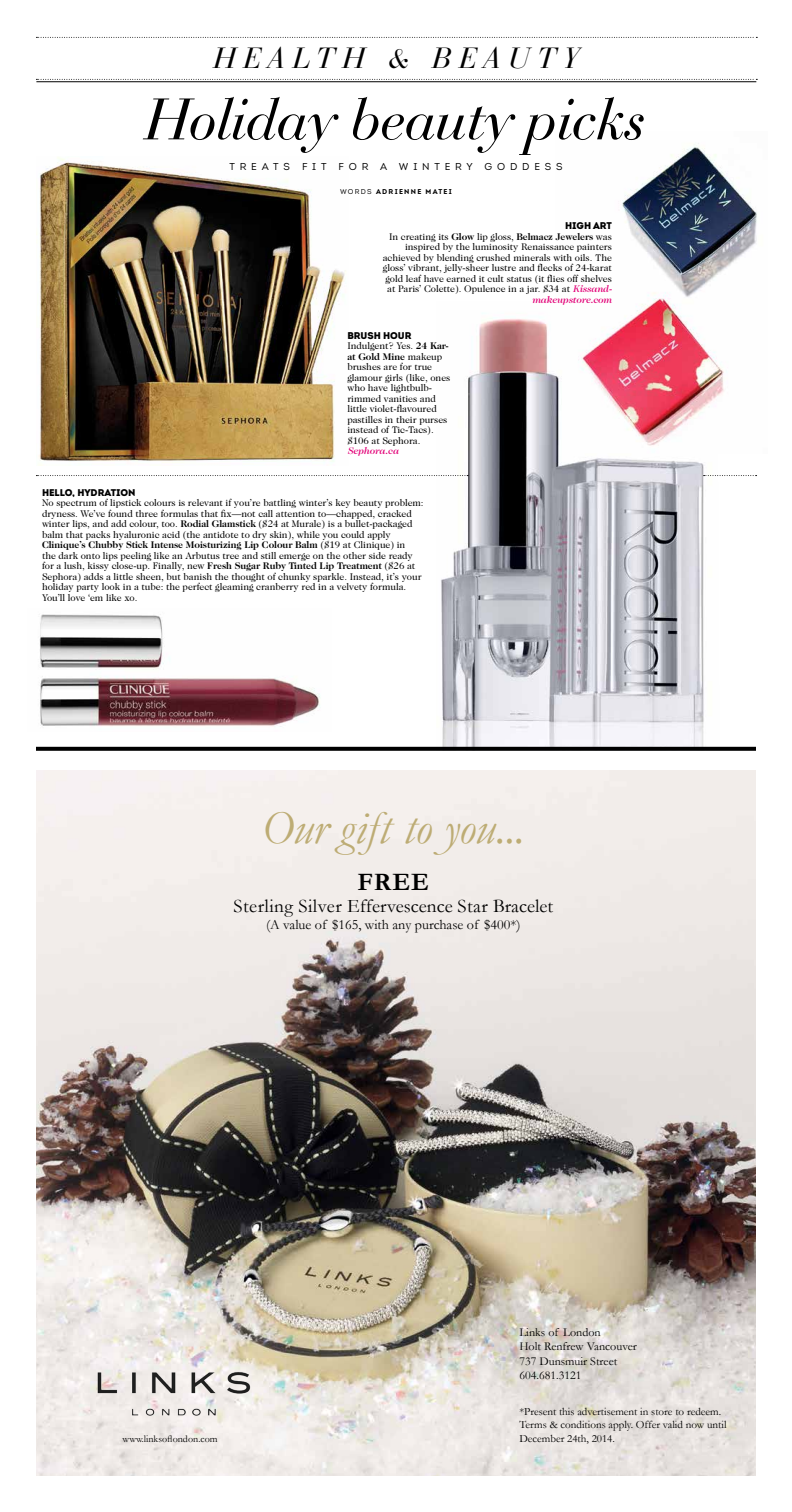
<style>
.page{position:relative;width:792px;height:1512px;background:#fff}
.page>*{position:absolute;margin:0;border:0;box-sizing:border-box;transform-origin:0 0}
.t1{font:italic 58px "Bauer Bodoni";letter-spacing:-.025em;color:#000}
.t2{font:italic 47.5px "Garamond";letter-spacing:-.01em;color:#bdac74}
.t3{font:italic 29px "Bauer Bodoni";letter-spacing:.26em;color:#000}
.t4{font:700 25.2px "Garamond";color:#000}
.t5{font:19.2px "Garamond";color:#000}
.t6{font:14.1px "Garamond";color:#000}
.t7{font:12.1px/14.5px "Garamond";color:#000}
.t8{font:11.1px/13.3px "Garamond";color:#000}
.t9{font:10.1px "Garamond";color:#000}
.t10{font:10px "Intro";letter-spacing:.48em;color:#000}
.t11{font:9.8px/10.5px "Caslon Two Twenty Four";letter-spacing:-.005em;color:#000}
.t12{font:900 9.8px "Intro";letter-spacing:-.005em;color:#000}
.t13{font:italic 500 9.8px "Caslon Two Twenty Four";letter-spacing:-.005em;color:#e20177}
.t14{font:700 7px "Intro";letter-spacing:.18em;color:#000}
.s1{font-weight:400}
.s2{font-weight:700}
.s3{font-weight:500;font-style:italic;color:#e20177}
</style>
<div class="page">
<img style="left:36px;top:157px;width:310px;height:309px">
<img style="left:622px;top:146px;width:135px;height:250px">
<img style="left:436px;top:301px;width:283px;height:446px">
<svg style="left:36px;top:747px;width:720px;height:4px;background:#0c0c0c"></svg>
<svg style="left:36px;top:79px;width:721px;height:1px"></svg>
<svg style="left:36px;top:37px;width:721px;height:1px"></svg>
<svg style="left:36px;top:475px;width:432px;height:1px"></svg>
<svg style="left:704px;top:475px;width:53px;height:1px"></svg>
<hr style="left:36px;top:81px;width:720px;height:1px;background:#000">
<img style="left:39px;top:614px;width:281px;height:113px">
<img style="left:36px;top:770px;width:720px;height:706px">
<img style="left:91px;top:1355px;width:169px;height:71px">
<h3 class="t3" style="left:213px;top:40px;width:366px">HEALTH &amp; BEAUTY</h3>
<h1 class="t1" style="left:145px;top:85px;width:503px">Holiday beauty picks</h1>
<p class="t10" style="left:230px;top:161px;width:334px">TREATS FIT FOR A WINTERY GODDESS</p>
<p class="t14" style="left:340px;top:187px;width:113px"><span class="s1">WORDS</span> ADRIENNE MATEI</p>
<p class="t12" style="left:565px;top:219px;width:48px">HIGH ART</p>
<p class="t11" style="left:383px;top:231px;width:231px;text-align:right">In creating its <span class="s2">Glow</span> lip gloss, <span class="s2">Belmacz Jewelers</span> was inspired by the luminosity Renaissance painters achieved by blending crushed minerals with oils. The gloss’ vibrant, jelly-sheer lustre and flecks of 24-karat gold leaf have earned it cult status (it flies off shelves at Paris’ Colette). Opulence in a jar. $34 at <span class="s3">Kissand&shy;makeupstore.com</span></p>
<p class="t12" style="left:347px;top:329px;width:66px">BRUSH HOUR</p>
<p class="t11" style="left:347px;top:341px;width:105px">Indulgent? Yes. <span class="s2">24 Kar&shy;at Gold Mine</span> makeup brushes are for true glamour girls (like, ones who have lightbulb&shy;rimmed vanities and little violet-flavoured pastilles in their purses instead of Tic-Tacs). $106 at Sephora.</p>
<p class="t13" style="left:347px;top:445px;width:53px">Sephora.ca</p>
<p class="t12" style="left:42px;top:486px;width:95px">HELLO, HYDRATION</p>
<p class="t11" style="left:42px;top:498px;width:383px">No spectrum of lipstick colours is relevant if you’re battling winter’s key beauty problem: dryness. We’ve found three formulas that fix—not call attention to—chapped, cracked winter lips, and add colour, too. <span class="s2">Rodial Glamstick</span> ($24 at Murale) is a bullet-packaged balm that packs hyaluronic acid (the antidote to dry skin), while you could apply <span class="s2">Clinique’s Chubby Stick Intense Moisturizing Lip Colour Balm</span> ($19 at Clinique) in<br>the dark onto lips peeling like an Arbutus tree and still emerge on the other side ready for a lush, kissy close-up. Finally, new <span class="s2">Fresh Sugar Ruby Tinted Lip Treatment</span> ($26 at Sephora) adds a little sheen, but banish the thought of chunky sparkle. Instead, it’s your holiday party look in a tube: the perfect gleaming cranberry red in a velvety formula.<br>You’ll love ‘em like xo.</p>
<h2 class="t2" style="left:262px;top:799px;width:265px">Our gift to you...</h2>
<h3 class="t4" style="left:358px;top:867px;width:73px">FREE</h3>
<h3 class="t5" style="left:233px;top:894px;width:321px">Sterling Silver Effervescence Star Bracelet</h3>
<h3 class="t6" style="left:266px;top:916px;width:256px">(A value of $165, with any purchase of $400*)</h3>
<p class="t9" style="left:123px;top:1432px;width:97px">www.linksoflondon.com</p>
<p class="t7" style="left:519px;top:1325px;width:119px">Links of London<br>Holt Renfrew Vancouver<br>737 Dunsmuir Street<br>604.681.3121</p>
<p class="t8" style="left:519px;top:1405px;width:209px">*Present this advertisement in store to redeem.<br>Terms &amp; conditions apply. Offer valid now until<br>December 24th, 2014.</p>
</div>
